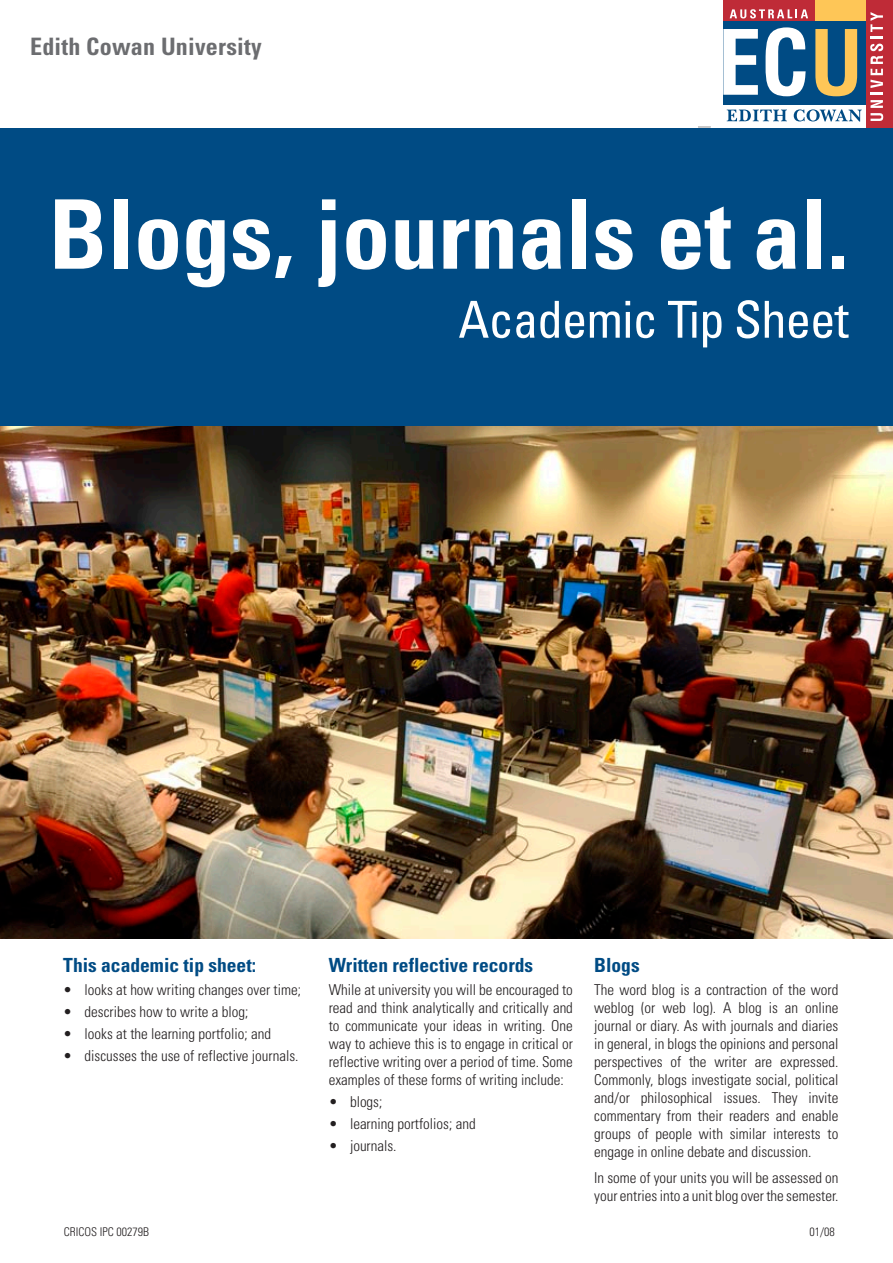
<style>
.page{position:relative;width:893px;height:1263px;background:#fff}
.page>*{position:absolute;margin:0;border:0;box-sizing:border-box;transform-origin:0 0}
.t1{font:700 condensed 96px "Univers";color:#fff}
.Title_line_2{font:condensed 51px "Univers";letter-spacing:-.02em;color:#fff}
.t2{font:700 condensed 24px "Univers";letter-spacing:.01em;color:#6c6d70}
.Heading_1_newcolumn{font:700 condensed 19.5px "Univers";color:#004b84}
.Heading_1{font:700 condensed 19.5px "Univers";color:#004b84}
.Body{font:300 condensed 15px/18px "Univers";color:#231f20;text-align:justify}
.Body_tab_space{font:300 condensed 15px "Univers";color:#231f20}
.Body_space{font:300 condensed 15px/18px "Univers";color:#231f20}
.Body_tab{font:300 condensed 15px "Univers";color:#231f20}
.t3{font:300 condensed 12px "Univers";color:#231f20}
</style>
<div class="page">
<img style="left:0;top:426px;width:893px;height:512px">
<div style="left:865px;top:0;width:28px;height:141px;background:#bf2b37"></div>
<div style="left:723px;top:20px;width:142px;height:85px;background:#004b84"></div>
<svg style="left:815px;top:29px;width:42px;height:67px"></svg>
<svg style="left:723px;top:29px;width:35px;height:66px"></svg>
<svg style="left:766px;top:27px;width:40px;height:69px"></svg>
<svg style="left:727px;top:110px;width:60px;height:11px"></svg>
<svg style="left:794px;top:109px;width:68px;height:13px"></svg>
<div style="left:815px;top:0;width:50px;height:20px;background:#fec657"></div>
<div style="left:723px;top:0;width:92px;height:20px;background:#bf2b37"></div>
<svg style="left:870px;top:12px;width:13px;height:109px"></svg>
<svg style="left:698px;top:127px;width:12px;height:1px"></svg>
<svg style="left:730px;top:9px;width:78px;height:9px"></svg>
<div style="left:0;top:128px;width:893px;height:298px;background:#004b84"></div>
<p class="t2" style="left:30px;top:32px;width:233px">Edith Cowan University</p>
<p class="t1" style="left:49px;top:176px;width:801px">Blogs, journals et al.</p>
<p class="Title_line_2" style="left:458px;top:287px;width:392px">Academic Tip Sheet</p>
<p class="Heading_1" style="left:63px;top:953px;width:194px">This academic tip sheet:</p>
<p class="Body_tab" style="left:63px;top:980px;width:239px">• looks at how writing changes over time;</p>
<p class="Body_tab_space" style="left:63px;top:1002px;width:187px">• describes how to write a blog;</p>
<p class="Body_tab_space" style="left:63px;top:1025px;width:209px">• looks at the learning portfolio; and</p>
<p class="Body_tab_space" style="left:63px;top:1047px;width:237px">• discusses the use of reflective journals.</p>
<p class="Heading_1_newcolumn" style="left:329px;top:953px;width:206px">Written reflective records</p>
<p class="Body" style="left:329px;top:980px;width:246px">While at university you will be encouraged to read and think analytically and critically and to communicate your ideas in writing. One way to achieve this is to engage in critical or reflective writing over a period of time. Some examples of these forms of writing include:</p>
<p class="Body_tab_space" style="left:329px;top:1092px;width:55px">• blogs;</p>
<p class="Body_tab_space" style="left:329px;top:1115px;width:149px">• learning portfolios; and</p>
<p class="Body_tab_space" style="left:329px;top:1137px;width:69px">• journals.</p>
<p class="Heading_1_newcolumn" style="left:594px;top:953px;width:47px">Blogs</p>
<p class="Body" style="left:594px;top:980px;width:246px">The word blog is a contraction of the word weblog (or web log). A blog is an online journal or diary. As with journals and diaries in general, in blogs the opinions and personal perspectives of the writer are expressed.<br>Commonly, blogs investigate social, political and/or philosophical issues. They invite commentary from their readers and enable groups of people with similar interests to engage in online debate and discussion.</p>
<p class="Body_space" style="left:594px;top:1169px;width:246px">In some of your units you will be assessed on your entries into a unit blog over the semester.</p>
<p class="t3" style="left:64px;top:1224px;width:87px">CRICOS IPC 00279B</p>
<p class="t3" style="left:809px;top:1224px;width:27px">01/08</p>
</div>
